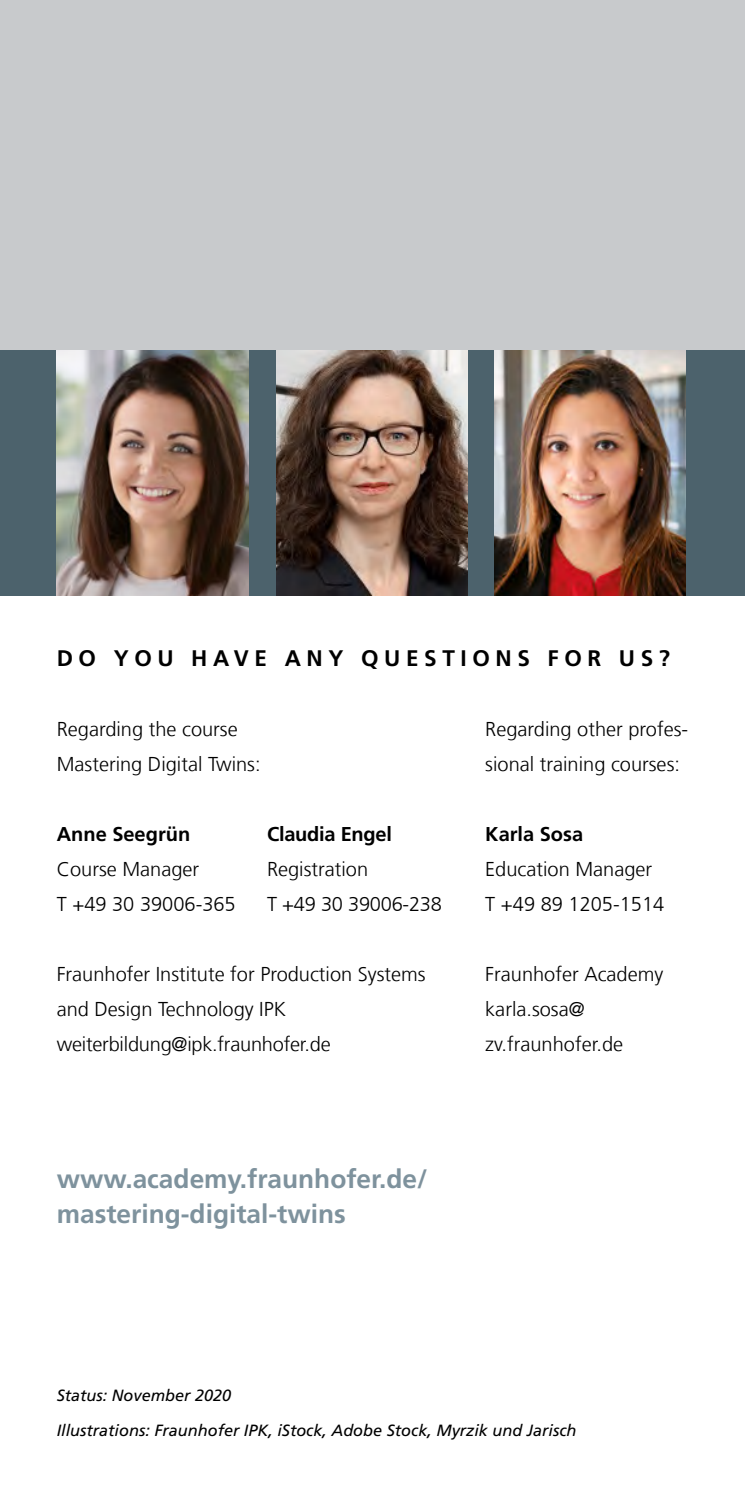
<style>
.page{position:relative;width:745px;height:1489px;background:#fff}
.page>*{position:absolute;margin:0;border:0;box-sizing:border-box;transform-origin:0 0}
.t1{font:700 26.25px/35px "Frutiger LT Com";color:#7e929d}
.t2{font:700 22.5px "Frutiger LT Com";letter-spacing:.25em;color:#000}
.t3{font:300 20px/35px "Frutiger LT Com";color:#000}
.t4{font:700 20px "Frutiger LT Com";color:#000}
.t5{font:italic 16.25px/35px "Frutiger LT Com";color:#000}
</style>
<div class="page">
<div style="left:0;top:0;width:744px;height:350px;background:#c8cacc"></div>
<div style="left:0;top:350px;width:744px;height:245px;background:#4c626c"></div>
<img style="left:276px;top:350px;width:191px;height:245px">
<img style="left:494px;top:350px;width:191px;height:245px">
<img style="left:57px;top:350px;width:191px;height:245px">
<p class="t2" style="left:57px;top:644px;width:614px">DO YOU HAVE ANY QUESTIONS FOR US?</p>
<p class="t3" style="left:57px;top:711px;width:205px">Regarding the course<br>Mastering Digital Twins:</p>
<p class="t4" style="left:57px;top:821px;width:135px">Anne Seegrün</p>
<p class="t4" style="left:267px;top:821px;width:126px">Claudia Engel</p>
<p class="t3" style="left:57px;top:851px;width:144px">Course Manager</p>
<p class="t3" style="left:267px;top:851px;width:103px">Registration</p>
<p class="t3" style="left:57px;top:886px;width:180px">T +49 30 39006-365</p>
<p class="t3" style="left:267px;top:886px;width:176px">T +49 30 39006-238</p>
<p class="t3" style="left:57px;top:956px;width:370px">Fraunhofer Institute for Production Systems and Design Technology IPK weiterbildung@ipk.fraunhofer.de</p>
<p class="t3" style="left:485px;top:711px;width:204px">Regarding other profes&shy;sional training courses:</p>
<p class="t4" style="left:485px;top:821px;width:99px">Karla Sosa</p>
<p class="t3" style="left:485px;top:851px;width:180px">Education Manager<br>T +49 89 1205-1514</p>
<p class="t3" style="left:485px;top:956px;width:179px">Fraunhofer Academy karla.sosa@ zv.fraunhofer.de</p>
<h1 class="t1" style="left:57px;top:1161px;width:372px">www.academy.fraunhofer.de/ mastering-digital-twins</h1>
<p class="t5" style="left:57px;top:1377px;width:521px">Status: November 2020<br>Illustrations: Fraunhofer IPK, iStock, Adobe Stock, Myrzik und Jarisch</p>
</div>
